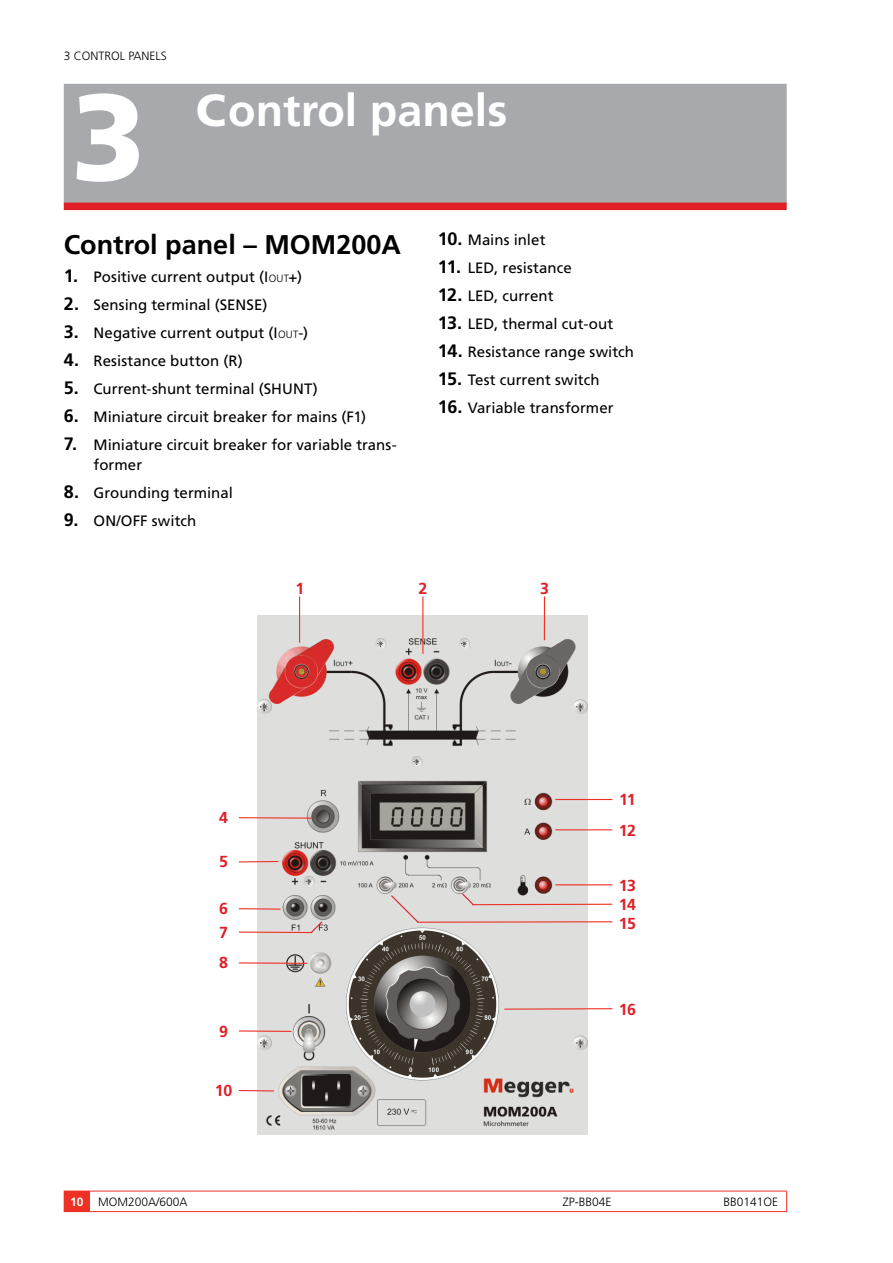
<style>
.page{position:relative;width:893px;height:1263px;background:#fff}
.page>*{position:absolute;margin:0;border:0;box-sizing:border-box;transform-origin:0 0}
.t1{font:900 122.4px "Frutiger LT Std";color:#fff}
.t2{font:700 45px "Frutiger LT Std";color:#fff}
.t3{font:700 27px "Frutiger LT Std";color:#000}
.t4{font:700 15.9px "Frutiger LT Std";letter-spacing:-.03em;color:#df1e26}
.t5{font:15px/19.5px "Frutiger LT Std";color:#000}
.t6{font:300 12px "Frutiger LT Std";color:#000}
.s1{font-weight:900}
.s2{font-weight:700;font-size:18px}
.s3{font-weight:300;font-size:10.5px}
.s4{font-weight:700;color:#fff}
</style>
<div class="page">
<svg style="left:64px;top:1191px;width:26px;height:21px"></svg>
<hr style="left:90px;top:1191px;width:265px;height:1px;background:#ee3124">
<hr style="left:90px;top:1211px;width:265px;height:1px;background:#ee3124">
<hr style="left:355px;top:1191px;width:265px;height:1px;background:#ee3124">
<hr style="left:355px;top:1211px;width:265px;height:1px;background:#ee3124">
<hr style="left:620px;top:1191px;width:167px;height:1px;background:#ee3124">
<svg style="left:786px;top:1191px;width:1px;height:20px"></svg>
<hr style="left:620px;top:1211px;width:167px;height:1px;background:#ee3124">
<img style="left:257px;top:615px;width:331px;height:519px">
<hr style="left:422px;top:596px;width:1px;height:58px;background:#ee3124">
<hr style="left:299px;top:596px;width:1px;height:47px;background:#ee3124">
<hr style="left:544px;top:596px;width:1px;height:44px;background:#ee3124">
<hr style="left:239px;top:817px;width:73px;height:2px;background:#ee3124">
<hr style="left:239px;top:861px;width:39px;height:1px;background:#ee3124">
<hr style="left:239px;top:962px;width:68px;height:2px;background:#ee3124">
<hr style="left:239px;top:908px;width:42px;height:2px;background:#ee3124">
<hr style="left:239px;top:1030px;width:52px;height:2px;background:#ee3124">
<hr style="left:239px;top:1090px;width:35px;height:1px;background:#ee3124">
<hr style="left:239px;top:931px;width:73px;height:2px;background:#ee3124">
<svg style="left:309px;top:920px;width:15px;height:14px"></svg>
<hr style="left:555px;top:799px;width:57px;height:1px;background:#ee3124">
<hr style="left:417px;top:921px;width:195px;height:2px;background:#ee3124">
<svg style="left:390px;top:894px;width:30px;height:30px"></svg>
<hr style="left:472px;top:904px;width:140px;height:1px;background:#ee3124">
<svg style="left:461px;top:892px;width:14px;height:14px"></svg>
<hr style="left:555px;top:829px;width:57px;height:1px;background:#ee3124">
<hr style="left:555px;top:884px;width:57px;height:1px;background:#ee3124">
<hr style="left:504px;top:1008px;width:108px;height:2px;background:#ee3124">
<div style="left:64px;top:84px;width:723px;height:120px;background:#a7a9ac"></div>
<div style="left:64px;top:203px;width:723px;height:7px;background:#df1e26"></div>
<p class="t6" style="left:64px;top:49px;width:27px">3 CONT</p>
<p class="t6" style="left:104px;top:49px;width:32px">ROL PANELS</p>
<h1 class="t1" style="left:71px;top:64px;width:76px">3</h1>
<h2 class="t2" style="left:196px;top:84px;width:313px"><span class="s1">C</span>ontrol panels</h2>
<h3 class="t3" style="left:64px;top:229px;width:339px">Control panel – MOM200A</h3>
<p class="t5" style="left:64px;top:267px;width:240px"><span class="s2">1.</span> Positive current output (I<span class="s3">OUT</span>+)</p>
<p class="t5" style="left:64px;top:295px;width:205px"><span class="s2">2.</span> Sensing terminal (SENSE)</p>
<p class="t5" style="left:64px;top:323px;width:246px"><span class="s2">3.</span> Negative current output (I<span class="s3">OUT</span>-)</p>
<p class="t5" style="left:64px;top:351px;width:180px"><span class="s2">4.</span> Resistance button (R)</p>
<p class="t5" style="left:64px;top:379px;width:256px"><span class="s2">5.</span> Current-shunt terminal (SHUNT)</p>
<p class="t5" style="left:64px;top:407px;width:304px"><span class="s2">6.</span> Miniature circuit breaker for mains (F1)</p>
<p class="t5" style="left:94px;top:435px;width:305px;text-indent:-30px"><span class="s2">7.</span> Miniature circuit breaker for variable trans&shy;former</p>
<p class="t5" style="left:64px;top:483px;width:171px"><span class="s2">8.</span> Grounding terminal</p>
<p class="t5" style="left:64px;top:511px;width:134px"><span class="s2">9.</span> ON/OFF switch</p>
<p class="t5" style="left:438px;top:230px;width:109px"><span class="s2">10.</span> Mains inlet</p>
<p class="t5" style="left:438px;top:258px;width:135px"><span class="s2">11.</span> LED, resistance</p>
<p class="t5" style="left:438px;top:286px;width:117px"><span class="s2">12.</span> LED, current</p>
<p class="t5" style="left:438px;top:314px;width:177px"><span class="s2">13.</span> LED, thermal cut-out</p>
<p class="t5" style="left:438px;top:342px;width:198px"><span class="s2">14.</span> Resistance range switch</p>
<p class="t5" style="left:438px;top:370px;width:163px"><span class="s2">15.</span> Test current switch</p>
<p class="t5" style="left:438px;top:398px;width:177px"><span class="s2">16.</span> Variable transformer</p>
<p class="t4" style="left:296px;top:579px;width:10px">1</p>
<p class="t4" style="left:418px;top:579px;width:10px">2</p>
<p class="t4" style="left:540px;top:579px;width:10px">3</p>
<p class="t4" style="left:219px;top:808px;width:10px">4</p>
<p class="t4" style="left:219px;top:852px;width:10px">5</p>
<p class="t4" style="left:219px;top:899px;width:10px">6</p>
<p class="t4" style="left:219px;top:923px;width:10px">7</p>
<p class="t4" style="left:219px;top:953px;width:10px">8</p>
<p class="t4" style="left:219px;top:1022px;width:10px">9</p>
<p class="t4" style="left:215px;top:1081px;width:19px">10</p>
<p class="t4" style="left:619px;top:791px;width:18px">11</p>
<p class="t4" style="left:619px;top:821px;width:19px">12</p>
<p class="t4" style="left:619px;top:876px;width:19px">13</p>
<p class="t4" style="left:619px;top:895px;width:19px">14</p>
<p class="t4" style="left:619px;top:914px;width:19px">15</p>
<p class="t4" style="left:619px;top:1000px;width:19px">16</p>
<p class="t6" style="left:70px;top:1195px;width:119px"><span class="s4">10</span> MOM200A/600A</p>
<p class="t6" style="left:563px;top:1195px;width:50px">ZP-BB04E</p>
<p class="t6" style="left:723px;top:1195px;width:56px">BB0141OE</p>
</div>
